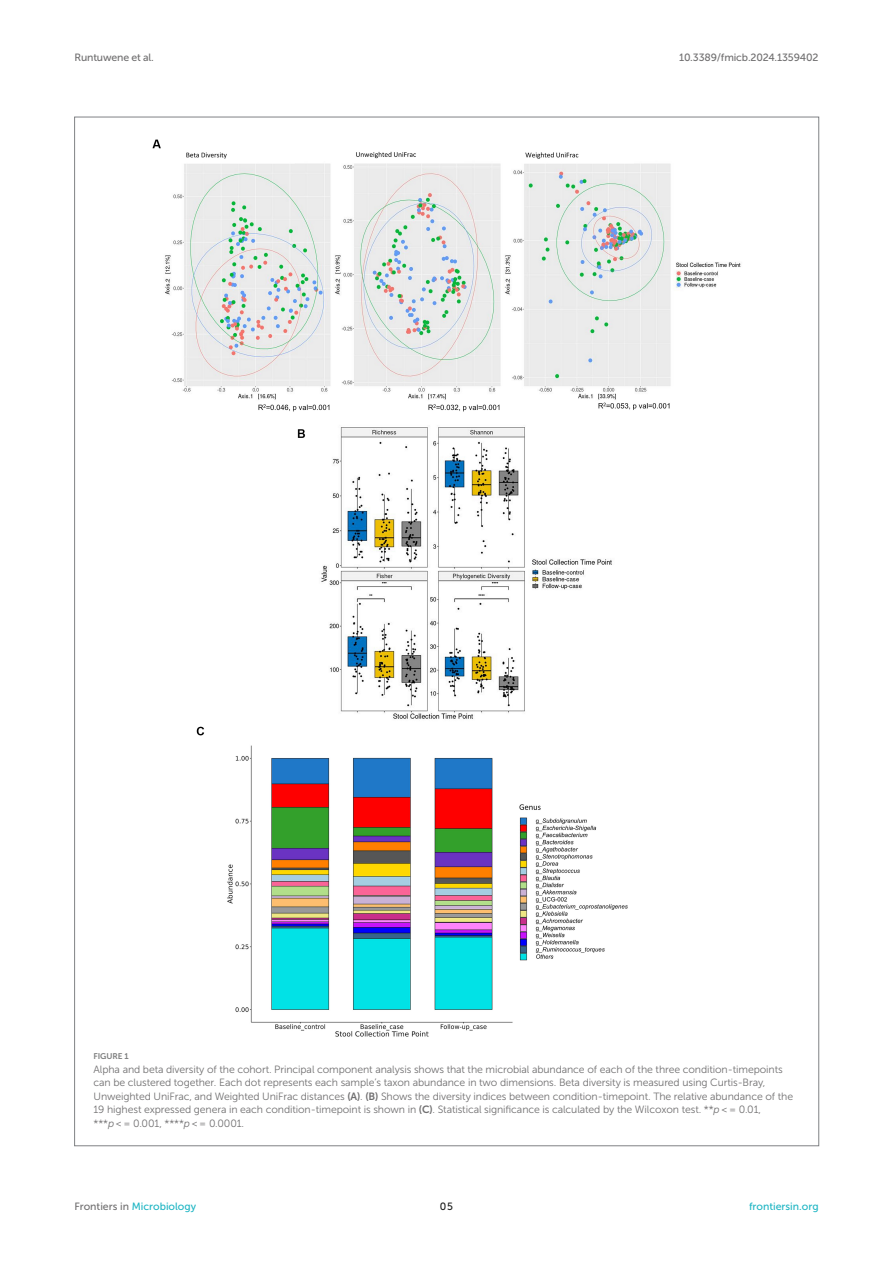
<style>
.page{position:relative;width:893px;height:1263px;background:#fff}
.page>*{position:absolute;margin:0;border:0;box-sizing:border-box;transform-origin:0 0}
.FIG_LEG{font:10.5px/13.5px "Museo Sans 300";letter-spacing:-.01em;color:#706f70}
.t1{font:10.5px "Museo Sans 500";letter-spacing:-.015em;color:#706f70}
.t2{font:10.5px "Museo Sans 500";color:#1db5c3}
.t3{font:10.5px "Museo Sans 500";color:#1b1c1b}
.FIG_HD{font:8.25px "Museo Sans 700";letter-spacing:-.01em;color:#7e7f7f}
.s1{font-family:"Museo Sans 700"}
.s2{font-style:italic}
.s3{color:#706f70}
</style>
<div class="page">
<img style="left:152px;top:139px;width:589px;height:898px">
<p class="t1" style="left:74px;top:51px;width:81px">Runtuwene et al.</p>
<p class="t1" style="left:679px;top:51px;width:141px">10.3389/fmicb.2024.1359402</p>
<p class="FIG_HD" style="left:94px;top:1052px;width:37px">FIGURE 1</p>
<p class="FIG_LEG" style="left:94px;top:1062px;width:701px">Alpha and beta diversity of the cohort. Principal component analysis shows that the microbial abundance of each of the three condition-timepoints can be clustered together. Each dot represents each sample’s taxon abundance in two dimensions. Beta diversity is measured using Curtis-Bray, Unweighted UniFrac, and Weighted UniFrac distances <span class="s1">(A)</span>. <span class="s1">(B)</span> Shows the diversity indices between condition-timepoint. The relative abundance of the 19 highest expressed genera in each condition-timepoint is shown in <span class="s1">(C)</span>. Statistical significance is calculated by the Wilcoxon test. **<span class="s2">p</span> &lt; = 0.01,<br>***<span class="s2">p</span> &lt; = 0.001, ****<span class="s2">p</span> &lt; = 0.0001.</p>
<p class="t2" style="left:74px;top:1200px;width:123px"><span class="s3">Frontiers in</span> Microbiology</p>
<p class="t3" style="left:440px;top:1200px;width:14px">05</p>
<p class="t2" style="left:749px;top:1200px;width:71px">frontiersin.org</p>
</div>
